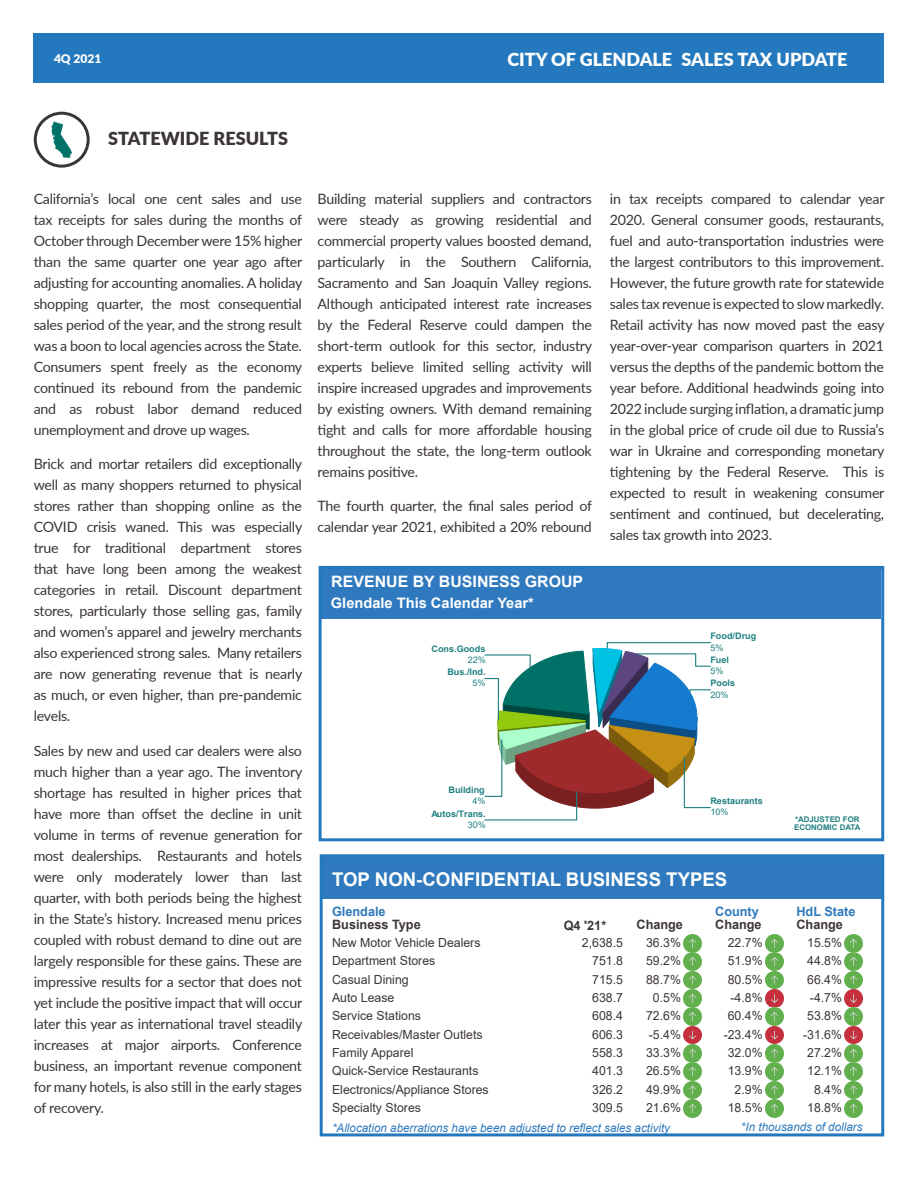
<style>
.page{position:relative;width:918px;height:1188px;background:#fff}
.page>*{position:absolute;margin:0;border:0;box-sizing:border-box;transform-origin:0 0}
.t1{font:700 18.9px "Arial";color:#fff}
.t2{font:900 18px "Lato";color:#fff}
.Story_Heading{font:900 18px "Lato";color:#3b343a}
.t3{font:700 15.75px "Arial";color:#fff}
.t4{font:700 14.4px "Arial";color:#fff}
.t5{font:14.25px/21px "Lato";letter-spacing:-.02em;color:#3b343a;text-align:justify}
.t6{font:700 12.9px/13.8px "Arial";color:#3c353a}
.t7{font:700 12.9px "Arial";color:#2f79bd}
.t8{font:12.45px "Arial";color:#3c353a}
.t9{font:900 12px "Lato";color:#fff}
.t10{font:italic 11.85px "Arial";color:#2f79bd}
.t11{font:700 9px "Arial";color:#208080}
.t12{font:9px "Arial";color:#208080}
.t13{font:700 7.8px/7.8px "Arial";color:#208080}
.s1{color:#2f79bd}
</style>
<div class="page">
<div style="left:322px;top:857px;width:561px;height:42px;background:#2f79be"></div>
<img style="left:683px;top:935px;width:19px;height:182px">
<img style="left:766px;top:935px;width:18px;height:182px">
<img style="left:844px;top:935px;width:18px;height:182px">
<div style="left:322px;top:568px;width:559px;height:51px;background:#2f79be"></div>
<svg style="left:484px;top:642px;width:227px;height:179px"></svg>
<div style="left:319px;top:566px;width:565px;height:275px;border:3px solid #2479be"></div>
<div style="left:34px;top:34px;width:850px;height:49px;background:#2479be"></div>
<div style="left:320px;top:854px;width:564px;height:282px;border:3px solid #2479be"></div>
<div style="left:34px;top:112px;width:56px;height:56px;border:3px solid #3b343a;border-radius:50%"></div>
<svg style="left:51px;top:121px;width:21px;height:37px"></svg>
<p class="t9" style="left:54px;top:50px;width:49px">4Q 2021</p>
<p class="t2" style="left:507px;top:46px;width:166px">CITY OF GLENDALE</p>
<p class="t2" style="left:682px;top:46px;width:167px">SALES TAX UPDATE</p>
<p class="Story_Heading" style="left:108px;top:125px;width:181px">STATEWIDE RESULTS</p>
<p class="t5" style="left:34px;top:187px;width:270px">California’s local one cent sales and use tax receipts for sales during the months of October through December were 15% higher than the same quarter one year ago after adjusting for accounting anomalies. A holiday shopping quarter, the most consequential sales period of the year, and the strong result was a boon to local agencies across the State.<br>Consumers spent freely as the economy continued its rebound from the pandemic and as robust labor demand reduced unemployment and drove up wages.</p>
<p class="t5" style="left:34px;top:453px;width:270px">Brick and mortar retailers did exceptionally well as many shoppers returned to physical stores rather than shopping online as the COVID crisis waned. This was especially true for traditional department stores that have long been among the weakest categories in retail. Discount department stores, particularly those selling gas, family and women’s apparel and jewelry merchants also experienced strong sales. Many retailers are now generating revenue that is nearly as much, or even higher, than pre-pandemic levels.</p>
<p class="t5" style="left:34px;top:739px;width:270px">Sales by new and used car dealers were also much higher than a year ago. The inventory shortage has resulted in higher prices that have more than offset the decline in unit volume in terms of revenue generation for most dealerships. Restaurants and hotels were only moderately lower than last quarter, with both periods being the highest in the State’s history. Increased menu prices coupled with robust demand to dine out are largely responsible for these gains. These are impressive results for a sector that does not yet include the positive impact that will occur later this year as international travel steadily increases at major airports. Conference business, an important revenue component for many hotels, is also still in the early stages of recovery.</p>
<p class="t5" style="left:318px;top:187px;width:276px">Building material suppliers and contractors were steady as growing residential and commercial property values boosted demand, particularly in the Southern California, Sacramento and San Joaquin Valley regions.<br>Although anticipated interest rate increases by the Federal Reserve could dampen the short-term outlook for this sector, industry experts believe limited selling activity will inspire increased upgrades and improvements by existing owners. With demand remaining tight and calls for more affordable housing throughout the state, the long-term outlook remains positive.</p>
<p class="t5" style="left:318px;top:495px;width:276px">The fourth quarter, the final sales period of calendar year 2021, exhibited a 20% rebound</p>
<p class="t3" style="left:331px;top:570px;width:253px">REVENUE BY BUSINESS GROUP</p>
<p class="t4" style="left:331px;top:593px;width:205px">Glendale This Calendar Year*</p>
<p class="t11" style="left:432px;top:642px;width:55px">Cons.Goods</p>
<p class="t12" style="left:468px;top:653px;width:20px">22%</p>
<p class="t11" style="left:447px;top:666px;width:40px">Bus./Ind.</p>
<p class="t12" style="left:472px;top:677px;width:15px">5%</p>
<p class="t5" style="left:610px;top:187px;width:276px">in tax receipts compared to calendar year 2020. General consumer goods, restaurants, fuel and auto-transportation industries were the largest contributors to this improvement.<br>However, the future growth rate for statewide sales tax revenue is expected to slow markedly.<br>Retail activity has now moved past the easy year-over-year comparison quarters in 2021 versus the depths of the pandemic bottom the year before. Additional headwinds going into 2022 include surging inflation, a dramatic jump in the global price of crude oil due to Russia’s war in Ukraine and corresponding monetary tightening by the Federal Reserve. This is expected to result in weakening consumer sentiment and continued, but decelerating, sales tax growth into 2023.</p>
<p class="t11" style="left:710px;top:630px;width:47px">Food/Drug</p>
<p class="t12" style="left:710px;top:665px;width:15px">5%</p>
<p class="t12" style="left:710px;top:641px;width:15px">5%</p>
<p class="t11" style="left:710px;top:653px;width:20px">Fuel</p>
<p class="t12" style="left:710px;top:688px;width:20px">20%</p>
<p class="t11" style="left:710px;top:677px;width:26px">Pools</p>
<p class="t11" style="left:449px;top:784px;width:38px">Building</p>
<p class="t12" style="left:472px;top:795px;width:15px">4%</p>
<p class="t11" style="left:710px;top:795px;width:54px">Restaurants</p>
<p class="t11" style="left:432px;top:807px;width:56px">Autos/Trans.</p>
<p class="t12" style="left:468px;top:818px;width:20px">30%</p>
<p class="t12" style="left:710px;top:806px;width:20px">10%</p>
<p class="t13" style="left:794px;top:816px;width:68px">*ADJUSTED FOR<br>ECONOMIC DATA</p>
<p class="t1" style="left:332px;top:866px;width:397px">TOP NON-CONFIDENTIAL BUSINESS TYPES</p>
<p class="t6" style="left:564px;top:918px;width:44px">Q4 '21*</p>
<p class="t6" style="left:332px;top:904px;width:90px"><span class="s1">Glendale<br></span>Business Type</p>
<p class="t7" style="left:715px;top:902px;width:45px">County</p>
<p class="t7" style="left:796px;top:902px;width:61px">HdL State</p>
<p class="t6" style="left:637px;top:918px;width:48px">Change</p>
<p class="t6" style="left:715px;top:918px;width:48px">Change</p>
<p class="t6" style="left:796px;top:918px;width:48px">Change</p>
<p class="t8" style="left:332px;top:934px;width:150px">New Motor Vehicle Dealers</p>
<p class="t8" style="left:582px;top:934px;width:43px">2,638.5</p>
<p class="t8" style="left:646px;top:934px;width:36px">36.3%</p>
<p class="t8" style="left:728px;top:934px;width:36px">22.7%</p>
<p class="t8" style="left:807px;top:934px;width:36px">15.5%</p>
<p class="t8" style="left:332px;top:952px;width:105px">Department Stores</p>
<p class="t8" style="left:592px;top:952px;width:32px">751.8</p>
<p class="t8" style="left:646px;top:952px;width:36px">59.2%</p>
<p class="t8" style="left:728px;top:952px;width:36px">51.9%</p>
<p class="t8" style="left:807px;top:952px;width:36px">44.8%</p>
<p class="t8" style="left:332px;top:971px;width:78px">Casual Dining</p>
<p class="t8" style="left:592px;top:971px;width:32px">715.5</p>
<p class="t8" style="left:646px;top:971px;width:36px">88.7%</p>
<p class="t8" style="left:728px;top:971px;width:36px">80.5%</p>
<p class="t8" style="left:807px;top:971px;width:36px">66.4%</p>
<p class="t8" style="left:332px;top:989px;width:64px">Auto Lease</p>
<p class="t8" style="left:592px;top:989px;width:32px">638.7</p>
<p class="t8" style="left:653px;top:989px;width:30px">0.5%</p>
<p class="t8" style="left:731px;top:989px;width:34px">-4.8%</p>
<p class="t8" style="left:810px;top:989px;width:34px">-4.7%</p>
<p class="t8" style="left:332px;top:1007px;width:90px">Service Stations</p>
<p class="t8" style="left:592px;top:1007px;width:32px">608.4</p>
<p class="t8" style="left:646px;top:1007px;width:36px">72.6%</p>
<p class="t8" style="left:728px;top:1007px;width:36px">60.4%</p>
<p class="t8" style="left:807px;top:1007px;width:36px">53.8%</p>
<p class="t8" style="left:332px;top:1026px;width:152px">Receivables/Master Outlets</p>
<p class="t8" style="left:592px;top:1026px;width:32px">606.3</p>
<p class="t8" style="left:649px;top:1026px;width:34px">-5.4%</p>
<p class="t8" style="left:724px;top:1026px;width:41px">-23.4%</p>
<p class="t8" style="left:803px;top:1026px;width:41px">-31.6%</p>
<p class="t8" style="left:332px;top:1044px;width:83px">Family Apparel</p>
<p class="t8" style="left:592px;top:1044px;width:32px">558.3</p>
<p class="t8" style="left:646px;top:1044px;width:36px">33.3%</p>
<p class="t8" style="left:728px;top:1044px;width:36px">32.0%</p>
<p class="t8" style="left:807px;top:1044px;width:36px">27.2%</p>
<p class="t8" style="left:332px;top:1062px;width:148px">Quick-Service Restaurants</p>
<p class="t8" style="left:592px;top:1062px;width:32px">401.3</p>
<p class="t8" style="left:646px;top:1062px;width:36px">26.5%</p>
<p class="t8" style="left:728px;top:1062px;width:36px">13.9%</p>
<p class="t8" style="left:807px;top:1062px;width:36px">12.1%</p>
<p class="t8" style="left:332px;top:1081px;width:158px">Electronics/Appliance Stores</p>
<p class="t8" style="left:592px;top:1081px;width:32px">326.2</p>
<p class="t8" style="left:646px;top:1081px;width:36px">49.9%</p>
<p class="t8" style="left:735px;top:1081px;width:30px">2.9%</p>
<p class="t8" style="left:814px;top:1081px;width:30px">8.4%</p>
<p class="t8" style="left:332px;top:1099px;width:90px">Specialty Stores</p>
<p class="t8" style="left:592px;top:1099px;width:32px">309.5</p>
<p class="t8" style="left:646px;top:1099px;width:36px">21.6%</p>
<p class="t8" style="left:728px;top:1099px;width:36px">18.5%</p>
<p class="t8" style="left:807px;top:1099px;width:36px">18.8%</p>
<p class="t10" style="left:332px;top:1121px;width:340px">*Allocation aberrations have been adjusted to reflect sales activity</p>
<p class="t10" style="left:741px;top:1120px;width:123px">*In thousands of dollars</p>
</div>
